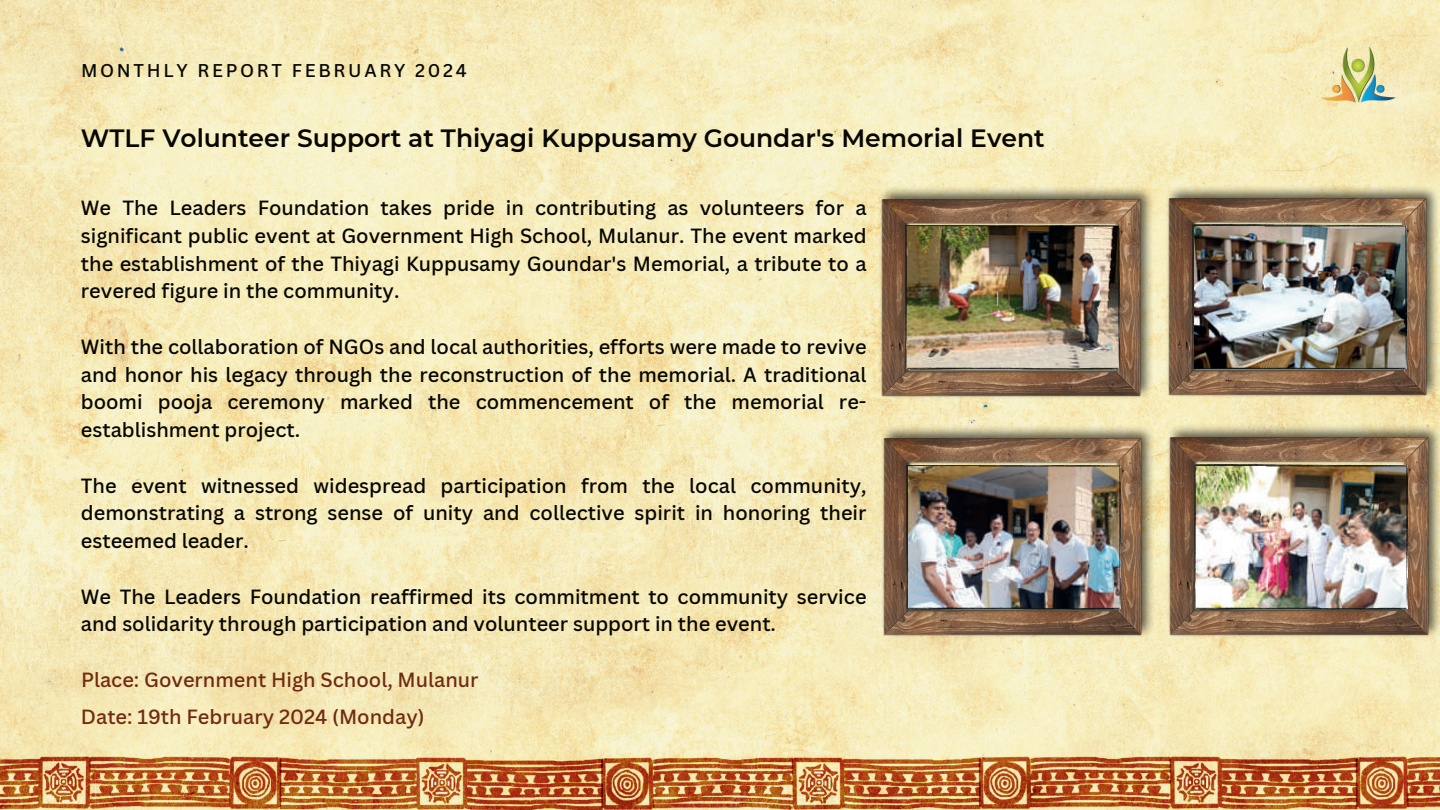
<style>
.page{position:relative;width:1440px;height:810px;background:#fff}
.page>*{position:absolute;margin:0;border:0;box-sizing:border-box;transform-origin:0 0}
.t1{font:600 25px "Montserrat";color:#080704}
.t2{font:500 20px/27.8px "Canva Sans";color:#080704;text-align:justify}
.t3{font:500 20px/37.2px "Canva Sans";color:#712b13}
.t4{font:500 18px "Canva Sans";letter-spacing:.15em;color:#080704}
</style>
<div class="page">
<img style="left:0;top:0;width:1440px;height:810px">
<img style="left:1312px;top:35px;width:94px;height:74px">
<img style="left:878px;top:185px;width:277px;height:215px">
<img style="left:879px;top:425px;width:277px;height:215px">
<img style="left:1164px;top:184px;width:276px;height:215px">
<img style="left:1165px;top:424px;width:275px;height:215px">
<img style="left:907px;top:465px;width:214px;height:145px">
<img style="left:905px;top:225px;width:214px;height:145px">
<img style="left:1193px;top:224px;width:213px;height:145px">
<img style="left:1194px;top:465px;width:214px;height:144px">
<p class="t4" style="left:81px;top:60px;width:387px">MONTHLY REPORT FEBRUARY 2024</p>
<p class="t1" style="left:81px;top:120px;width:965px">WTLF Volunteer Support at Thiyagi Kuppusamy Goundar's Memorial Event</p>
<p class="t2" style="left:81px;top:194px;width:787px">We The Leaders Foundation takes pride in contributing as volunteers for a significant public event at Government High School, Mulanur. The event marked the establishment of the Thiyagi Kuppusamy Goundar's Memorial, a tribute to a revered figure in the community.</p>
<p class="t2" style="left:81px;top:333px;width:787px">With the collaboration of NGOs and local authorities, efforts were made to revive and honor his legacy through the reconstruction of the memorial. A traditional boomi pooja ceremony marked the commencement of the memorial re&shy;establishment project.</p>
<p class="t2" style="left:81px;top:472px;width:787px">The event witnessed widespread participation from the local community, demonstrating a strong sense of unity and collective spirit in honoring their esteemed leader.</p>
<p class="t2" style="left:81px;top:583px;width:787px">We The Leaders Foundation reaffirmed its commitment to community service and solidarity through participation and volunteer support in the event.</p>
<p class="t3" style="left:81px;top:661px;width:399px">Place: Government High School, Mulanur<br>Date: 19th February 2024 (Monday)</p>
</div>
